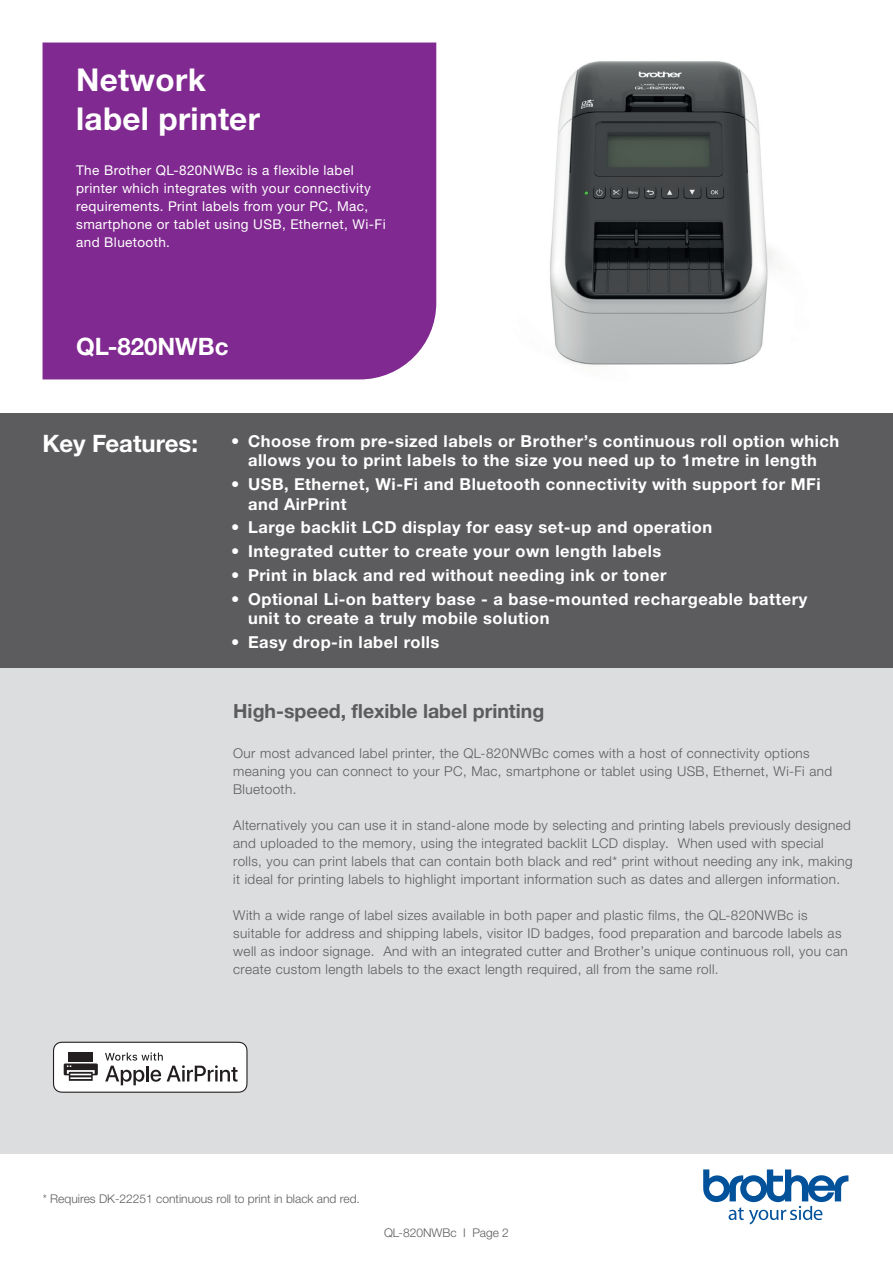
<style>
.page{position:relative;width:893px;height:1263px;background:#fff}
.page>*{position:absolute;margin:0;border:0;box-sizing:border-box;transform-origin:0 0}
.t1{font:700 31.5px/39px "Helvetica Neue LTW1 G";letter-spacing:.01em;color:#fff}
.t2{font:700 24px "Helvetica Neue LTW1 G";color:#fff}
.t3{font:700 19.5px "Helvetica Neue LTW1 G";color:#5c5c5f}
.t4{font:700 16.5px/19.5px "Helvetica Neue LTW1 G";letter-spacing:.03em;color:#fff}
.t5{font:300 13.5px/18px "Helvetica Neue LTW1 G";letter-spacing:.03em;color:#5c5c5f}
.t6{font:13.5px/18px "Helvetica Neue LTW1 G";letter-spacing:.03em;color:#fff}
.t7{font:300 12px "Helvetica Neue LTW1 G";color:#5c5c5f}
</style>
<div class="page">
<img style="left:550px;top:61px;width:224px;height:304px">
<div style="left:43px;top:43px;width:393px;height:336px;background:#802990"></div>
<svg style="left:703px;top:1169px;width:145px;height:55px"></svg>
<div style="left:0;top:655px;width:893px;height:498px;background:#dcdddf"></div>
<div style="left:0;top:413px;width:893px;height:255px;background:#5c5c5f"></div>
<svg style="left:53px;top:1042px;width:195px;height:51px;background:#d0d0d0"></svg>
<h1 class="t1" style="left:76px;top:60px;width:185px">Network label printer</h1>
<p class="t6" style="left:76px;top:162px;width:311px">The Brother QL-820NWBc is a flexible label printer which integrates with your connectivity requirements. Print labels from your PC, Mac, smartphone or tablet using USB, Ethernet, Wi-Fi and Bluetooth.</p>
<h2 class="t2" style="left:76px;top:332px;width:154px">QL-820NWBc</h2>
<h2 class="t2" style="left:43px;top:429px;width:157px">Key Features:</h2>
<p class="t4" style="left:231px;top:431px;width:610px;text-align:center">• Choose from pre-sized labels or Brother’s continuous roll option which allows you to print labels to the size you need up to 1metre in length</p>
<p class="t4" style="left:248px;top:474px;width:574px;text-indent:-17px">• USB, Ethernet, Wi-Fi and Bluetooth connectivity with support for MFi and AirPrint</p>
<p class="t4" style="left:231px;top:518px;width:483px">• Large backlit LCD display for easy set-up and operation</p>
<p class="t4" style="left:231px;top:541px;width:432px">• Integrated cutter to create your own length labels</p>
<p class="t4" style="left:231px;top:565px;width:437px">• Print in black and red without needing ink or toner</p>
<p class="t4" style="left:248px;top:589px;width:561px;text-indent:-17px">• Optional Li-on battery base - a base-mounted rechargeable battery unit to create a truly mobile solution</p>
<p class="t4" style="left:231px;top:632px;width:210px">• Easy drop-in label rolls</p>
<h3 class="t3" style="left:233px;top:699px;width:313px">High-speed, flexible label printing</h3>
<p class="t5" style="left:233px;top:744px;width:600px">Our most advanced label printer, the QL-820NWBc comes with a host of connectivity options meaning you can connect to your PC, Mac, smartphone or tablet using USB, Ethernet, Wi-Fi and<br>Bluetooth.</p>
<p class="t5" style="left:233px;top:816px;width:621px">Alternatively you can use it in stand-alone mode by selecting and printing labels previously designed and uploaded to the memory, using the integrated backlit LCD display. When used with special rolls, you can print labels that can contain both black and red* print without needing any ink, making it ideal for printing labels to highlight important information such as dates and allergen information.</p>
<p class="t5" style="left:233px;top:906px;width:616px">With a wide range of label sizes available in both paper and plastic films, the QL-820NWBc is suitable for address and shipping labels, visitor ID badges, food preparation and barcode labels as well as indoor signage. And with an integrated cutter and Brother’s unique continuous roll, you can create custom length labels to the exact length required, all from the same roll.</p>
<p class="t7" style="left:43px;top:1191px;width:319px">* Requires DK-22251 continuous roll to print in black and red.</p>
<p class="t7" style="left:384px;top:1226px;width:126px">QL-820NWBc I Page 2</p>
</div>
